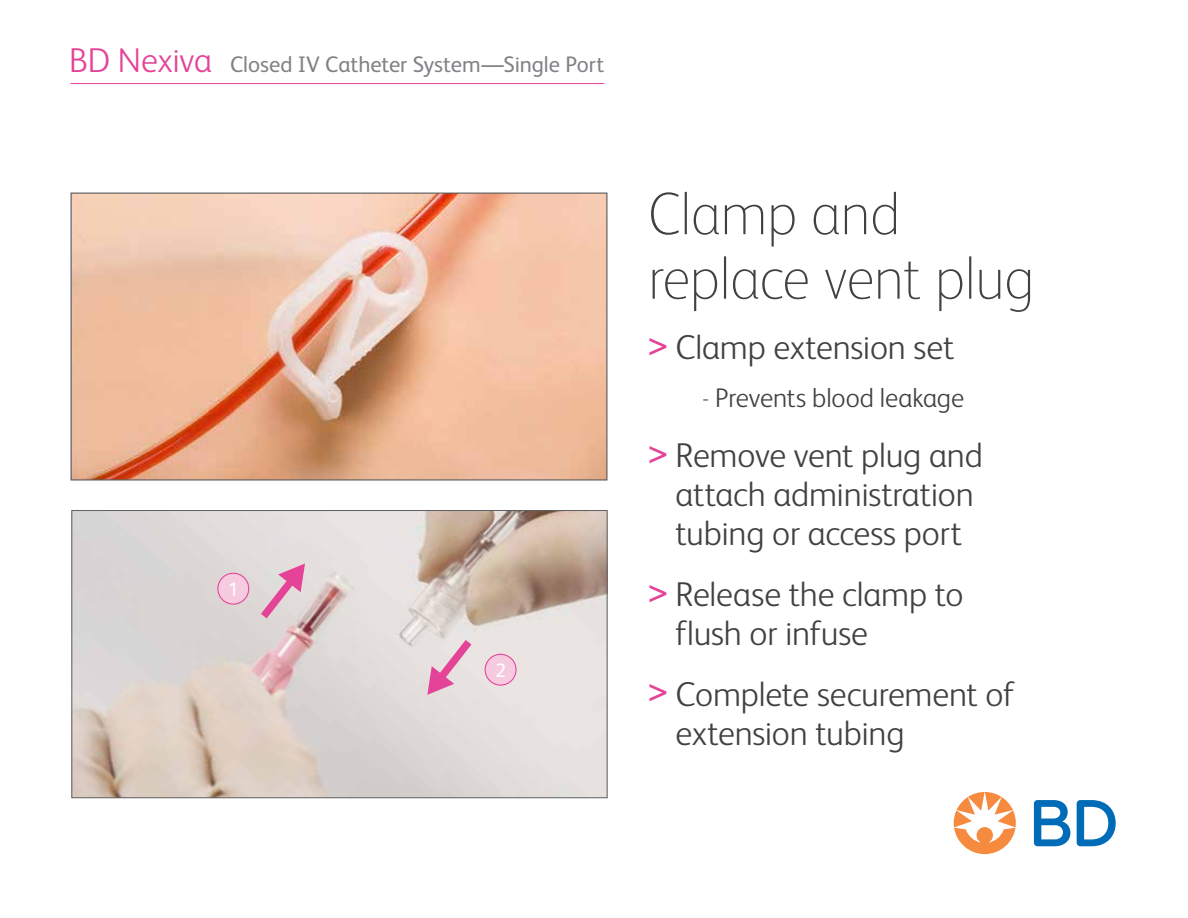
<style>
.page{position:relative;width:1188px;height:918px;background:#fff}
.page>*{position:absolute;margin:0;border:0;box-sizing:border-box;transform-origin:0 0}
.t1{font:100 60px/64.5px "FS Albert Pro";letter-spacing:-.015em;color:#414042}
.t2{font:300 34.5px/39px "FS Albert Pro";letter-spacing:-.005em;color:#414042}
.t3{font:300 27px "FS Albert Pro";letter-spacing:-.005em;color:#414042}
.t4{font:22.5px "FS Albert Pro";letter-spacing:-.005em;color:#808285}
.t5{font:19.5px "FS Albert Pro";color:#fff}
.s1{font-weight:300;font-size:34.5px;color:#e44398}
.s2{font-family:"Frutiger";font-weight:400;font-size:33px;color:#e44398}
.s3{color:#7b7c7f}
</style>
<div class="page">
<hr style="left:70px;top:83px;width:534px;height:1px;background:#e44398">
<img style="left:73px;top:512px;width:533px;height:284px">
<div style="left:71px;top:510px;width:537px;height:288px;border:1px solid #5f6062"></div>
<img style="left:72px;top:195px;width:533px;height:284px">
<div style="left:70px;top:193px;width:537px;height:288px;border:1px solid #5f6062"></div>
<svg style="left:1034px;top:800px;width:82px;height:46px"></svg>
<svg style="left:954px;top:792px;width:62px;height:62px"></svg>
<svg style="left:261px;top:563px;width:44px;height:55px;background:#e1b1c6"></svg>
<svg style="left:427px;top:640px;width:44px;height:55px;background:#e6b6cb"></svg>
<div style="left:485px;top:654px;width:31px;height:31px;background:#f7cbdf;border-radius:50%"></div>
<div style="left:485px;top:654px;width:32px;height:32px;border:1px solid #e44398;border-radius:50%"></div>
<div style="left:218px;top:573px;width:31px;height:31px;background:#f7cbdf;border-radius:50%"></div>
<div style="left:217px;top:573px;width:32px;height:32px;border:1px solid #e44398;border-radius:50%"></div>
<p class="t4" style="left:69px;top:48px;width:537px"><span class="s1">BD Nexiva</span> Closed IV Catheter System—Single Port</p>
<p class="t5" style="left:228px;top:575px;width:12px">1</p>
<p class="t5" style="left:495px;top:656px;width:12px">2</p>
<h1 class="t1" style="left:648px;top:179px;width:388px">Clamp and replace vent plug</h1>
<p class="t2" style="left:648px;top:326px;width:308px"><span class="s2">&gt;</span> Clamp extension set</p>
<p class="t3" style="left:702px;top:379px;width:264px"><span class="s3">-</span> Prevents blood leakage</p>
<p class="t2" style="left:648px;top:434px;width:336px;text-align:center"><span class="s2">&gt;</span> Remove vent plug and attach administration tubing or access port</p>
<p class="t2" style="left:675px;top:573px;width:290px;text-indent:-27px"><span class="s2">&gt;</span> Release the clamp to flush or infuse</p>
<p class="t2" style="left:675px;top:673px;width:341px;text-indent:-27px"><span class="s2">&gt;</span> Complete securement of extension tubing</p>
</div>
